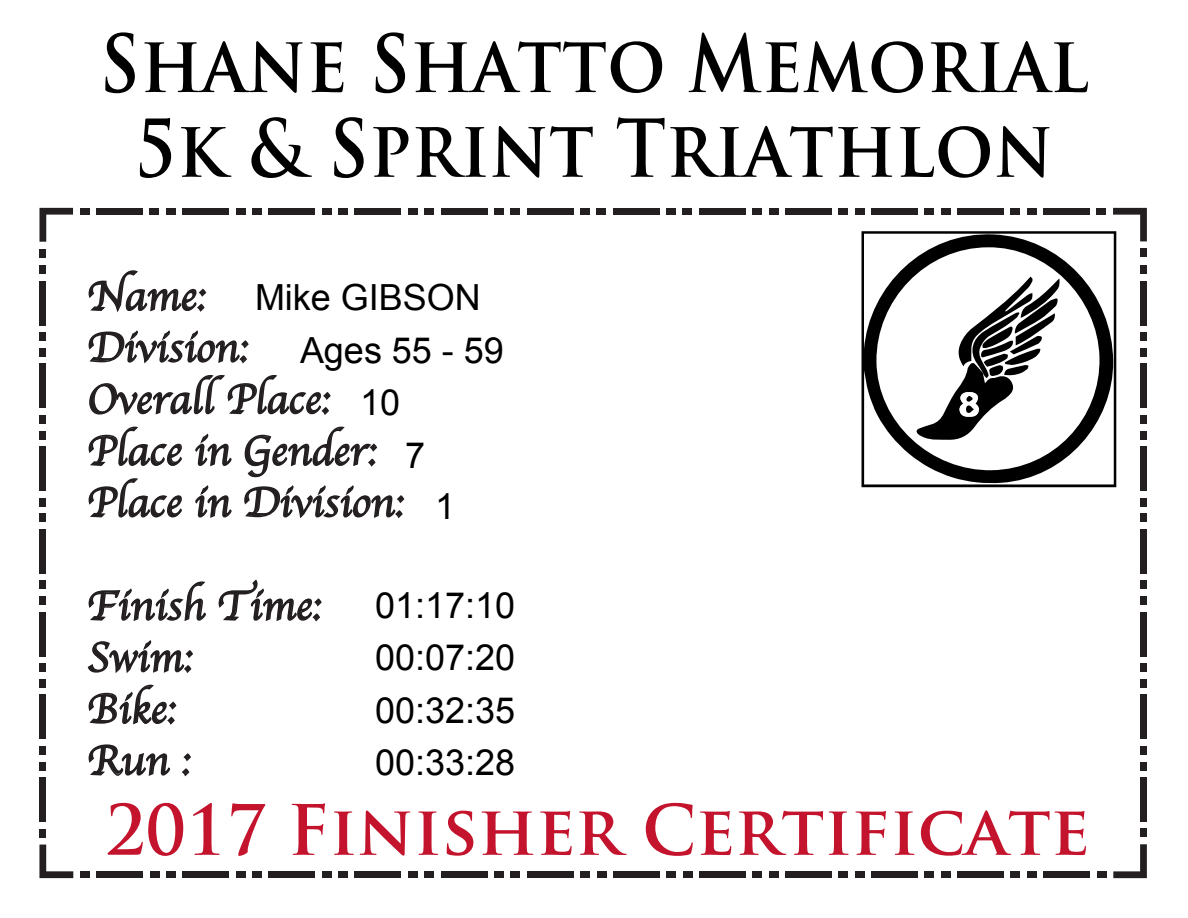
<style>
.page{position:relative;width:1188px;height:918px;background:#fff}
.page>*{position:absolute;margin:0;border:0;box-sizing:border-box;transform-origin:0 0}
.t1{font:700 77.55px/84.8px "Trajan Pro";letter-spacing:.005em;color:#000;text-align:center;scale:.91 1}
.t2{font:700 67.65px "Trajan Pro";color:#c4142d}
.t3{font:43.05px/51.6px "Apple Chancery";color:#231f20}
.t4{font:36px/52.5px "Arial";color:#000;text-align:justify}
</style>
<div class="page">
<div style="left:40px;top:777px;width:6px;height:45px;background:#231f20"></div>
<div style="left:40px;top:829px;width:6px;height:9px;background:#231f20"></div>
<div style="left:40px;top:762px;width:6px;height:9px;background:#231f20"></div>
<div style="left:40px;top:695px;width:6px;height:44px;background:#231f20"></div>
<div style="left:40px;top:746px;width:6px;height:9px;background:#231f20"></div>
<div style="left:40px;top:679px;width:6px;height:9px;background:#231f20"></div>
<div style="left:40px;top:612px;width:6px;height:44px;background:#231f20"></div>
<div style="left:40px;top:663px;width:6px;height:9px;background:#231f20"></div>
<div style="left:40px;top:596px;width:6px;height:9px;background:#231f20"></div>
<div style="left:40px;top:529px;width:6px;height:45px;background:#231f20"></div>
<div style="left:40px;top:580px;width:6px;height:9px;background:#231f20"></div>
<div style="left:40px;top:514px;width:6px;height:8px;background:#231f20"></div>
<div style="left:40px;top:446px;width:6px;height:45px;background:#231f20"></div>
<div style="left:40px;top:498px;width:6px;height:9px;background:#231f20"></div>
<div style="left:40px;top:431px;width:6px;height:9px;background:#231f20"></div>
<div style="left:40px;top:364px;width:6px;height:44px;background:#231f20"></div>
<div style="left:40px;top:415px;width:6px;height:9px;background:#231f20"></div>
<div style="left:40px;top:348px;width:6px;height:9px;background:#231f20"></div>
<div style="left:40px;top:281px;width:6px;height:44px;background:#231f20"></div>
<div style="left:40px;top:332px;width:6px;height:9px;background:#231f20"></div>
<div style="left:40px;top:265px;width:6px;height:9px;background:#231f20"></div>
<div style="left:40px;top:249px;width:6px;height:9px;background:#231f20"></div>
<div style="left:96px;top:208px;width:47px;height:7px;background:#231f20"></div>
<div style="left:80px;top:208px;width:10px;height:7px;background:#231f20"></div>
<div style="left:150px;top:208px;width:9px;height:7px;background:#231f20"></div>
<div style="left:183px;top:208px;width:46px;height:7px;background:#231f20"></div>
<div style="left:166px;top:208px;width:10px;height:7px;background:#231f20"></div>
<div style="left:236px;top:208px;width:9px;height:7px;background:#231f20"></div>
<div style="left:269px;top:208px;width:46px;height:7px;background:#231f20"></div>
<div style="left:252px;top:208px;width:10px;height:7px;background:#231f20"></div>
<div style="left:322px;top:208px;width:9px;height:7px;background:#231f20"></div>
<div style="left:355px;top:208px;width:46px;height:7px;background:#231f20"></div>
<div style="left:338px;top:208px;width:10px;height:7px;background:#231f20"></div>
<div style="left:408px;top:208px;width:9px;height:7px;background:#231f20"></div>
<div style="left:441px;top:208px;width:46px;height:7px;background:#231f20"></div>
<div style="left:425px;top:208px;width:9px;height:7px;background:#231f20"></div>
<div style="left:494px;top:208px;width:9px;height:7px;background:#231f20"></div>
<div style="left:527px;top:208px;width:46px;height:7px;background:#231f20"></div>
<div style="left:511px;top:208px;width:9px;height:7px;background:#231f20"></div>
<div style="left:580px;top:208px;width:10px;height:7px;background:#231f20"></div>
<div style="left:613px;top:208px;width:46px;height:7px;background:#231f20"></div>
<div style="left:597px;top:208px;width:9px;height:7px;background:#231f20"></div>
<div style="left:666px;top:208px;width:10px;height:7px;background:#231f20"></div>
<div style="left:699px;top:208px;width:46px;height:7px;background:#231f20"></div>
<div style="left:683px;top:208px;width:9px;height:7px;background:#231f20"></div>
<div style="left:752px;top:208px;width:10px;height:7px;background:#231f20"></div>
<div style="left:785px;top:208px;width:47px;height:7px;background:#231f20"></div>
<div style="left:769px;top:208px;width:9px;height:7px;background:#231f20"></div>
<div style="left:838px;top:208px;width:10px;height:7px;background:#231f20"></div>
<div style="left:871px;top:208px;width:47px;height:7px;background:#231f20"></div>
<div style="left:855px;top:208px;width:9px;height:7px;background:#231f20"></div>
<div style="left:925px;top:208px;width:9px;height:7px;background:#231f20"></div>
<div style="left:957px;top:208px;width:47px;height:7px;background:#231f20"></div>
<div style="left:941px;top:208px;width:9px;height:7px;background:#231f20"></div>
<div style="left:1011px;top:208px;width:9px;height:7px;background:#231f20"></div>
<div style="left:1043px;top:208px;width:47px;height:7px;background:#231f20"></div>
<div style="left:1027px;top:208px;width:9px;height:7px;background:#231f20"></div>
<div style="left:1097px;top:208px;width:9px;height:7px;background:#231f20"></div>
<div style="left:1140px;top:248px;width:7px;height:9px;background:#231f20"></div>
<div style="left:1140px;top:281px;width:7px;height:44px;background:#231f20"></div>
<div style="left:1140px;top:265px;width:7px;height:9px;background:#231f20"></div>
<div style="left:1140px;top:332px;width:7px;height:9px;background:#231f20"></div>
<div style="left:1140px;top:364px;width:7px;height:44px;background:#231f20"></div>
<div style="left:1140px;top:348px;width:7px;height:9px;background:#231f20"></div>
<div style="left:1140px;top:415px;width:7px;height:9px;background:#231f20"></div>
<div style="left:1140px;top:446px;width:7px;height:45px;background:#231f20"></div>
<div style="left:1140px;top:431px;width:7px;height:9px;background:#231f20"></div>
<div style="left:1140px;top:498px;width:7px;height:8px;background:#231f20"></div>
<div style="left:1140px;top:529px;width:7px;height:45px;background:#231f20"></div>
<div style="left:1140px;top:513px;width:7px;height:9px;background:#231f20"></div>
<div style="left:1140px;top:580px;width:7px;height:9px;background:#231f20"></div>
<div style="left:1140px;top:612px;width:7px;height:44px;background:#231f20"></div>
<div style="left:1140px;top:596px;width:7px;height:9px;background:#231f20"></div>
<div style="left:1140px;top:663px;width:7px;height:9px;background:#231f20"></div>
<div style="left:1140px;top:695px;width:7px;height:44px;background:#231f20"></div>
<div style="left:1140px;top:679px;width:7px;height:9px;background:#231f20"></div>
<div style="left:1140px;top:746px;width:7px;height:9px;background:#231f20"></div>
<div style="left:1140px;top:777px;width:7px;height:45px;background:#231f20"></div>
<div style="left:1140px;top:762px;width:7px;height:9px;background:#231f20"></div>
<div style="left:1140px;top:828px;width:7px;height:9px;background:#231f20"></div>
<div style="left:1043px;top:871px;width:47px;height:7px;background:#231f20"></div>
<div style="left:1097px;top:871px;width:9px;height:7px;background:#231f20"></div>
<div style="left:1027px;top:871px;width:10px;height:7px;background:#231f20"></div>
<div style="left:957px;top:871px;width:47px;height:7px;background:#231f20"></div>
<div style="left:1011px;top:871px;width:9px;height:7px;background:#231f20"></div>
<div style="left:941px;top:871px;width:9px;height:7px;background:#231f20"></div>
<div style="left:871px;top:871px;width:47px;height:7px;background:#231f20"></div>
<div style="left:925px;top:871px;width:9px;height:7px;background:#231f20"></div>
<div style="left:855px;top:871px;width:9px;height:7px;background:#231f20"></div>
<div style="left:785px;top:871px;width:47px;height:7px;background:#231f20"></div>
<div style="left:839px;top:871px;width:9px;height:7px;background:#231f20"></div>
<div style="left:769px;top:871px;width:9px;height:7px;background:#231f20"></div>
<div style="left:699px;top:871px;width:47px;height:7px;background:#231f20"></div>
<div style="left:753px;top:871px;width:9px;height:7px;background:#231f20"></div>
<div style="left:683px;top:871px;width:9px;height:7px;background:#231f20"></div>
<div style="left:613px;top:871px;width:46px;height:7px;background:#231f20"></div>
<div style="left:666px;top:871px;width:10px;height:7px;background:#231f20"></div>
<div style="left:597px;top:871px;width:9px;height:7px;background:#231f20"></div>
<div style="left:527px;top:871px;width:46px;height:7px;background:#231f20"></div>
<div style="left:580px;top:871px;width:10px;height:7px;background:#231f20"></div>
<div style="left:511px;top:871px;width:9px;height:7px;background:#231f20"></div>
<div style="left:441px;top:871px;width:46px;height:7px;background:#231f20"></div>
<div style="left:494px;top:871px;width:10px;height:7px;background:#231f20"></div>
<div style="left:425px;top:871px;width:9px;height:7px;background:#231f20"></div>
<div style="left:355px;top:871px;width:46px;height:7px;background:#231f20"></div>
<div style="left:408px;top:871px;width:9px;height:7px;background:#231f20"></div>
<div style="left:339px;top:871px;width:9px;height:7px;background:#231f20"></div>
<div style="left:269px;top:871px;width:46px;height:7px;background:#231f20"></div>
<div style="left:322px;top:871px;width:9px;height:7px;background:#231f20"></div>
<div style="left:253px;top:871px;width:9px;height:7px;background:#231f20"></div>
<div style="left:183px;top:871px;width:46px;height:7px;background:#231f20"></div>
<div style="left:236px;top:871px;width:9px;height:7px;background:#231f20"></div>
<div style="left:166px;top:871px;width:10px;height:7px;background:#231f20"></div>
<div style="left:97px;top:871px;width:46px;height:7px;background:#231f20"></div>
<div style="left:150px;top:871px;width:9px;height:7px;background:#231f20"></div>
<div style="left:80px;top:871px;width:10px;height:7px;background:#231f20"></div>
<svg style="left:39px;top:208px;width:34px;height:34px"></svg>
<svg style="left:1113px;top:208px;width:34px;height:33px"></svg>
<svg style="left:1113px;top:844px;width:34px;height:34px"></svg>
<svg style="left:39px;top:845px;width:34px;height:33px"></svg>
<svg style="left:88px;top:270px;width:317px;height:249px"></svg>
<svg style="left:218px;top:579px;width:104px;height:43px"></svg>
<svg style="left:87px;top:581px;width:119px;height:196px"></svg>
<svg style="left:861px;top:229px;width:261px;height:259px"></svg>
<svg style="left:862px;top:231px;width:254px;height:256px"></svg>
<svg style="left:861px;top:265px;width:237px;height:176px"></svg>
<h1 class="t1" style="left:99px;top:22px;width:1089px">Shane Shatto Memorial<br>5k &amp; Sprint Triathlon</h1>
<p class="t3" style="left:87px;top:270px;width:318px">Name:<br>Division:<br>Overall Place:<br>Place in Gender:<br>Place in Division:</p>
<p class="t4" style="left:255px;top:271px;width:227px">Mike GIBSON</p>
<p class="t4" style="left:360px;top:324px;width:145px;text-indent:-60px">Ages 55 - 59<br>10</p>
<p class="t4" style="left:405px;top:429px;width:22px">7</p>
<p class="t4" style="left:435px;top:480px;width:22px">1</p>
<p class="t3" style="left:87px;top:580px;width:235px">Finish Time:<br>Swim:<br>Bike:<br>Run :</p>
<p class="t4" style="left:375px;top:579px;width:142px">01:17:10</p>
<p class="t4" style="left:375px;top:631px;width:142px">00:07:20<br>00:32:35<br>00:33:28</p>
<h2 class="t2" style="left:105px;top:788px;width:986px">2017 Finisher Certificate</h2>
</div>
